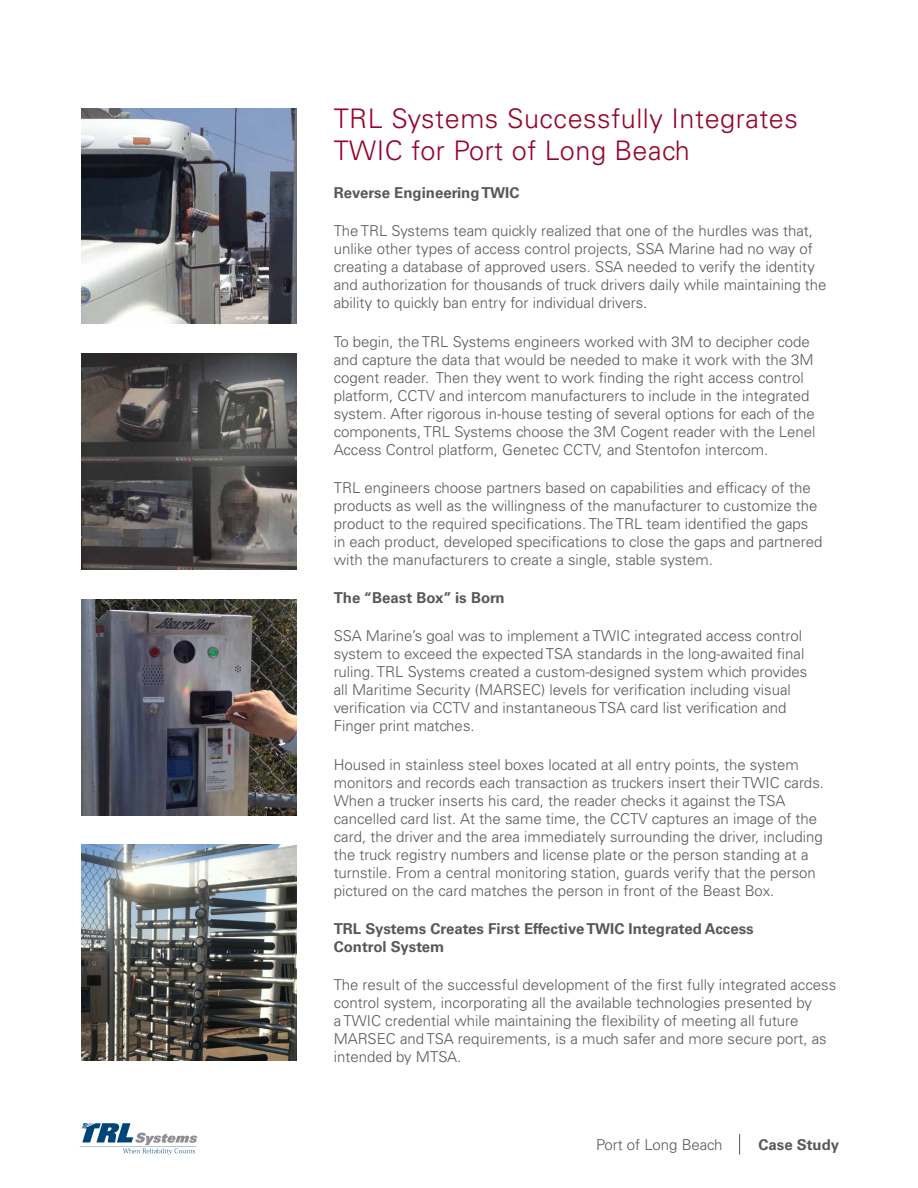
<style>
.page{position:relative;width:918px;height:1188px;background:#fff}
.page>*{position:absolute;margin:0;border:0;box-sizing:border-box;transform-origin:0 0}
.headline{font:300 27px/32.4px "Univers LT Std";letter-spacing:.02em;color:#98012d}
.body_copy{font:300 15px/18px "Univers LT Std";color:#57585a}
.subhead{font:700 15px/18px "Univers LT Std";color:#57585a}
</style>
<div class="page">
<svg style="left:80px;top:1123px;width:117px;height:32px"></svg>
<svg style="left:739px;top:1134px;width:1px;height:21px"></svg>
<img style="left:81px;top:599px;width:216px;height:216px">
<img style="left:81px;top:845px;width:216px;height:216px">
<img style="left:81px;top:354px;width:216px;height:216px">
<img style="left:81px;top:108px;width:216px;height:216px">
<p class="headline" style="left:334px;top:102px;width:466px">TRL Systems Successfully Integrates<br>TWIC for Port of Long Beach</p>
<p class="subhead" style="left:334px;top:184px;width:187px">Reverse Engineering TWIC</p>
<p class="body_copy" style="left:334px;top:222px;width:494px">The TRL Systems team quickly realized that one of the hurdles was that, unlike other types of access control projects, SSA Marine had no way of creating a database of approved users. SSA needed to verify the identity and authorization for thousands of truck drivers daily while maintaining the ability to quickly ban entry for individual drivers.</p>
<p class="body_copy" style="left:334px;top:332px;width:483px">To begin, the TRL Systems engineers worked with 3M to decipher code and capture the data that would be needed to make it work with the 3M cogent reader. Then they went to work finding the right access control platform, CCTV and intercom manufacturers to include in the integrated system. After rigorous in-house testing of several options for each of the components, TRL Systems choose the 3M Cogent reader with the Lenel Access Control platform, Genetec CCTV, and Stentofon intercom.</p>
<p class="body_copy" style="left:334px;top:479px;width:490px">TRL engineers choose partners based on capabilities and efficacy of the products as well as the willingness of the manufacturer to customize the product to the required specifications. The TRL team identified the gaps in each product, developed specifications to close the gaps and partnered with the manufacturers to create a single, stable system.</p>
<p class="subhead" style="left:334px;top:589px;width:172px">The “Beast Box” is Born</p>
<p class="body_copy" style="left:334px;top:627px;width:475px">SSA Marine’s goal was to implement a TWIC integrated access control system to exceed the expected TSA standards in the long-awaited final ruling. TRL Systems created a custom-designed system which provides all Maritime Security (MARSEC) levels for verification including visual verification via CCTV and instantaneous TSA card list verification and Finger print matches.</p>
<p class="body_copy" style="left:334px;top:755px;width:492px">Housed in stainless steel boxes located at all entry points, the system monitors and records each transaction as truckers insert their TWIC cards.<br>When a trucker inserts his card, the reader checks it against the TSA cancelled card list. At the same time, the CCTV captures an image of the card, the driver and the area immediately surrounding the driver, including the truck registry numbers and license plate or the person standing at a turnstile. From a central monitoring station, guards verify that the person pictured on the card matches the person in front of the Beast Box.</p>
<p class="subhead" style="left:334px;top:920px;width:422px">TRL Systems Creates First Effective TWIC Integrated Access<br>Control System</p>
<p class="body_copy" style="left:334px;top:976px;width:504px">The result of the successful development of the first fully integrated access control system, incorporating all the available technologies presented by<br>a TWIC credential while maintaining the flexibility of meeting all future MARSEC and TSA requirements, is a much safer and more secure port, as intended by MTSA.</p>
<p class="body_copy" style="left:596px;top:1135px;width:128px">Port of Long Beach</p>
<p class="subhead" style="left:759px;top:1135px;width:82px">Case Study</p>
</div>
